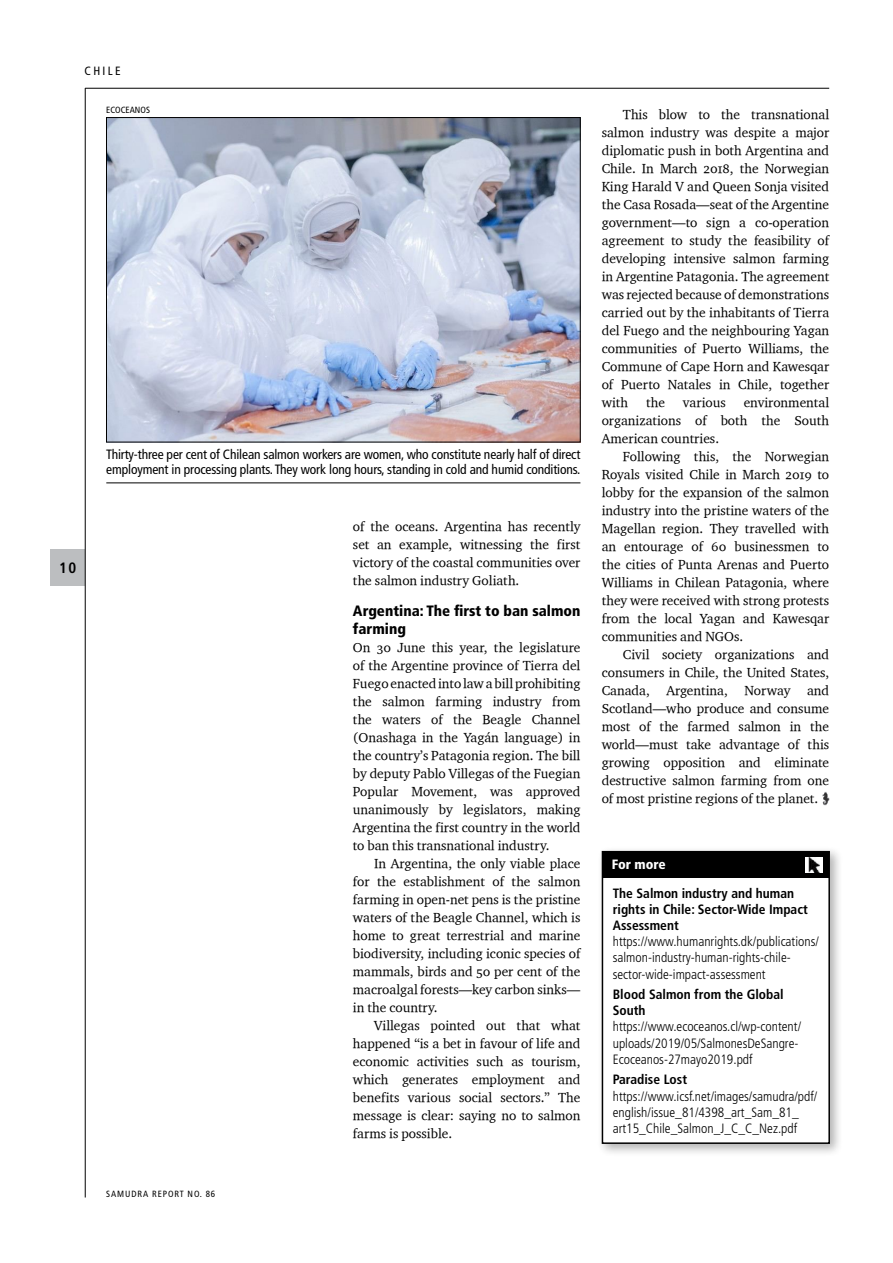
<style>
.page{position:relative;width:893px;height:1263px;background:#fff}
.page>*{position:absolute;margin:0;border:0;box-sizing:border-box;transform-origin:0 0}
.t1{font:900 condensed 15px/18px "Frutiger LT Std";color:#000}
.t2{font:700 condensed 15px "Frutiger LT Std";color:#000}
.t3{font:13.5px/18px "Charter OSITCTT";color:#000;text-align:justify}
.t4{font:300 condensed 13.5px/16.2px "Frutiger LT Std";color:#000}
.t5{font:condensed 13.5px/15px "Frutiger LT Std";letter-spacing:-.01em;color:#000}
.t6{font:700 condensed 13.5px/16.2px "Frutiger LT Std";color:#000}
.t7{font:900 condensed 13.5px "Frutiger LT Std";color:#fff}
.t8{font:condensed 12px "Frutiger LT Std";letter-spacing:.2em;color:#000}
.t9{font:condensed 9px "Frutiger LT Std";letter-spacing:.1em;color:#000}
.t10{font:condensed 9px "Frutiger LT Std";color:#000}
</style>
<div class="page">
<div style="left:51px;top:550px;width:34px;height:36px;background:#bcbec0"></div>
<hr style="left:85px;top:88px;width:1px;height:1109px;background:#000">
<hr style="left:85px;top:88px;width:744px;height:1px;background:#000">
<img style="left:822px;top:792px;width:7px;height:13px">
<div style="left:597px;top:846px;width:246px;height:311px;background:#000;opacity:.3"></div>
<div style="left:602px;top:852px;width:227px;height:291px;background:#fff"></div>
<div style="left:602px;top:851px;width:228px;height:293px;border:2px solid #000"></div>
<div style="left:603px;top:851px;width:225px;height:26px;background:#000"></div>
<img style="left:805px;top:857px;width:17px;height:15px">
<img style="left:108px;top:119px;width:470px;height:321px">
<div style="left:106px;top:117px;width:474px;height:325px;border:1px solid #000"></div>
<hr style="left:106px;top:483px;width:474px;height:1px;background:#000">
<p class="t8" style="left:85px;top:64px;width:38px">Chile</p>
<p class="t10" style="left:106px;top:105px;width:45px">ECOCEANOS</p>
<p class="t2" style="left:59px;top:559px;width:19px">10</p>
<p class="t5" style="left:106px;top:447px;width:476px">Thirty-three per cent of Chilean salmon workers are women, who constitute nearly half of direct employment in processing plants. They work long hours, standing in cold and humid conditions.</p>
<p class="t9" style="left:106px;top:1189px;width:110px">SAMUDRA Report No. 86</p>
<p class="t3" style="left:353px;top:517px;width:229px">of the oceans. Argentina has recently set an example, witnessing the first victory of the coastal communities over the salmon industry Goliath.</p>
<p class="t1" style="left:353px;top:601px;width:229px">Argentina: The first to ban salmon farming</p>
<p class="t3" style="left:353px;top:638px;width:229px">On 30 June this year, the legislature of the Argentine province of Tierra del Fuego enacted into law a bill prohibiting the salmon farming industry from the waters of the Beagle Channel (Onashaga in the Yagán language) in the country’s Patagonia region. The bill by deputy Pablo Villegas of the Fuegian Popular Movement, was approved unanimously by legislators, making Argentina the first country in the world to ban this transnational industry.</p>
<p class="t3" style="left:353px;top:854px;width:229px;text-indent:21px">In Argentina, the only viable place for the establishment of the salmon farming in open-net pens is the pristine waters of the Beagle Channel, which is home to great terrestrial and marine biodiversity, including iconic species of mammals, birds and 50 per cent of the macroalgal forests—key carbon sinks— in the country.</p>
<p class="t3" style="left:353px;top:1016px;width:229px;text-indent:21px">Villegas pointed out that what happened “is a bet in favour of life and economic activities such as tourism, which generates employment and benefits various social sectors.” The message is clear: saying no to salmon farms is possible.</p>
<p class="t3" style="left:602px;top:105px;width:229px;text-indent:21px">This blow to the transnational salmon industry was despite a major diplomatic push in both Argentina and Chile. In March 2018, the Norwegian King Harald V and Queen Sonja visited the Casa Rosada—seat of the Argentine government—to sign a co-operation agreement to study the feasibility of developing intensive salmon farming in Argentine Patagonia. The agreement was rejected because of demonstrations carried out by the inhabitants of Tierra del Fuego and the neighbouring Yagan communities of Puerto Williams, the Commune of Cape Horn and Kawesqar of Puerto Natales in Chile, together with</p>
<p class="t3" style="left:602px;top:393px;width:229px;text-indent:142px">environmental organizations of both the South American countries.</p>
<p class="t3" style="left:602px;top:447px;width:229px;text-indent:21px">Following this, the Norwegian Royals visited Chile in March 2019 to lobby for the expansion of the salmon industry into the pristine waters of the Magellan region. They travelled with an entourage of 60 businessmen to the cities of Punta Arenas and Puerto Williams in Chilean Patagonia, where they were received with strong protests from the local Yagan and Kawesqar communities and NGOs.</p>
<p class="t3" style="left:602px;top:645px;width:229px;text-indent:21px">Civil society organizations and consumers in Chile, the United States, Canada, Argentina, Norway and Scotland—who produce and consume most of the farmed salmon in the world—must take advantage of this growing opposition and eliminate destructive salmon farming from one of most pristine regions of the planet.</p>
<p class="t3" style="left:646px;top:393px;width:20px">the</p>
<p class="t3" style="left:683px;top:393px;width:45px">various</p>
<p class="t7" style="left:612px;top:856px;width:56px">For more</p>
<p class="t6" style="left:613px;top:885px;width:197px">The Salmon industry and human rights in Chile: Sector-Wide Impact<br>Assessment</p>
<p class="t4" style="left:613px;top:933px;width:208px">https://www.humanrights.dk/publications/ salmon-industry-human-rights-chile&shy;sector-wide-impact-assessment</p>
<p class="t6" style="left:613px;top:986px;width:172px">Blood Salmon from the Global<br>South</p>
<p class="t4" style="left:613px;top:1019px;width:190px">https://www.ecoceanos.cl/wp-content/ uploads/2019/05/SalmonesDeSangre-<br>Ecoceanos-27mayo2019.pdf</p>
<p class="t6" style="left:613px;top:1071px;width:76px">Paradise Lost</p>
<p class="t4" style="left:613px;top:1088px;width:206px">https://www.icsf.net/images/samudra/pdf/ english/issue_81/4398_art_Sam_81_ art15_Chile_Salmon_J_C_C_Nez.pdf</p>
</div>
